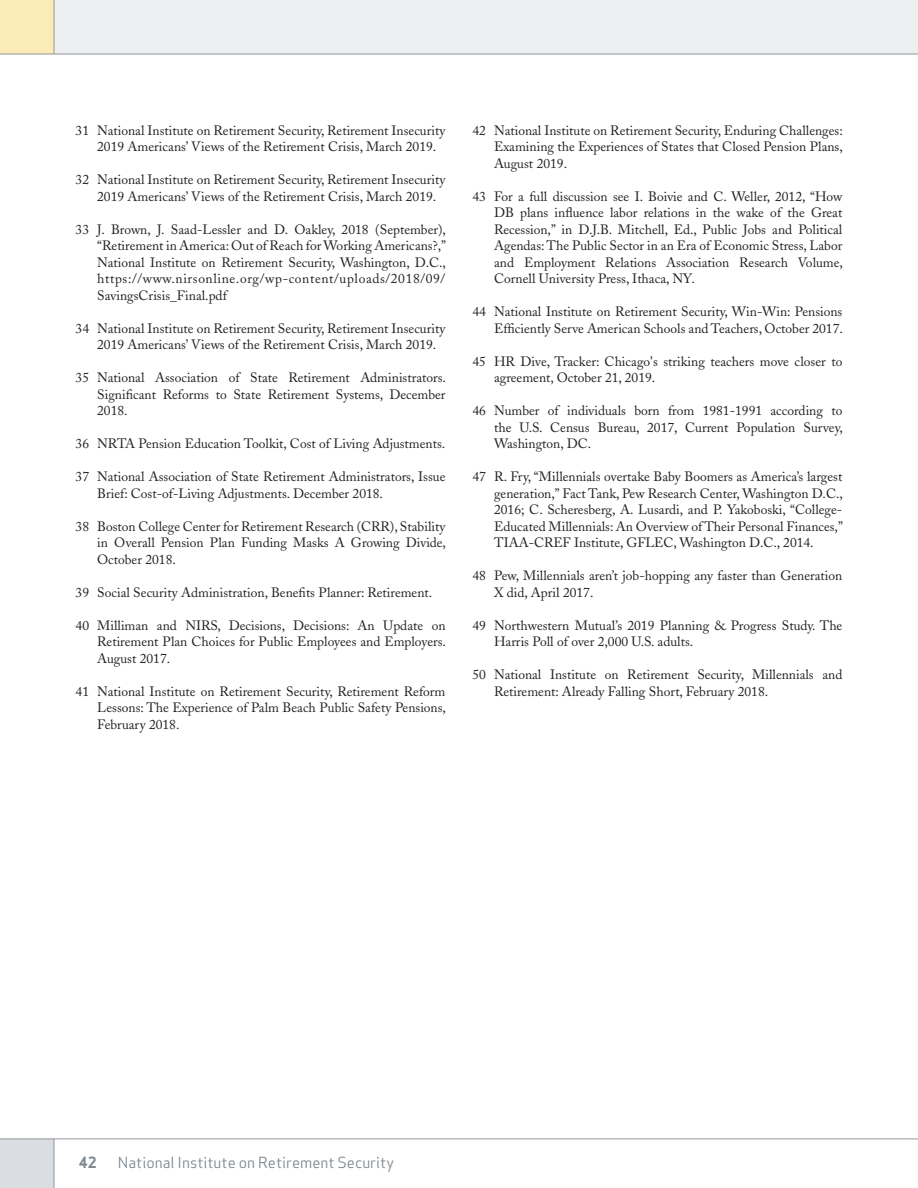
<style>
.page{position:relative;width:918px;height:1188px;background:#fff}
.page>*{position:absolute;margin:0;border:0;box-sizing:border-box;transform-origin:0 0}
.t1{font:15px "Apex Sans Book T";color:#7c868d}
.t2{font:15px "Apex Sans Bold C";color:#7c868d}
.t3{font:13.5px/16.5px "Adobe Caslon";color:#231f20;text-align:justify}
</style>
<div class="page">
<div style="left:0;top:1139px;width:54px;height:49px;background:#dadee2"></div>
<hr style="left:54px;top:1139px;width:1px;height:49px;background:#939598">
<hr style="left:0;top:1138px;width:918px;height:1px;background:#939598">
<div style="left:0;top:0;width:918px;height:54px;background:#edeff1"></div>
<div style="left:0;top:0;width:54px;height:54px;background:#fbecb7"></div>
<hr style="left:0;top:54px;width:918px;height:1px;background:#939598">
<hr style="left:54px;top:0;width:1px;height:54px;background:#939598">
<p class="t3" style="left:97px;top:122px;width:350px;text-indent:-22px">31 National Institute on Retirement Security, Retirement Insecurity<br>2019 Americans’ Views of the Retirement Crisis, March 2019.</p>
<p class="t3" style="left:97px;top:172px;width:350px;text-indent:-22px">32 National Institute on Retirement Security, Retirement Insecurity<br>2019 Americans’ Views of the Retirement Crisis, March 2019.</p>
<p class="t3" style="left:97px;top:221px;width:350px;text-indent:-22px">33 J. Brown, J. Saad-Lessler and D. Oakley, 2018 (September), “Retirement in America: Out of Reach for Working Americans?,” National Institute on Retirement Security, Washington, D.C., https://www.nirsonline.org/wp-content/uploads/2018/09/ SavingsCrisis_Final.pdf</p>
<p class="t3" style="left:97px;top:320px;width:350px;text-indent:-22px">34 National Institute on Retirement Security, Retirement Insecurity<br>2019 Americans’ Views of the Retirement Crisis, March 2019.</p>
<p class="t3" style="left:97px;top:370px;width:350px;text-indent:-22px">35 National Association of State Retirement Administrators.<br>Significant Reforms to State Retirement Systems, December 2018.</p>
<p class="t3" style="left:76px;top:436px;width:371px">36 NRTA Pension Education Toolkit, Cost of Living Adjustments.</p>
<p class="t3" style="left:97px;top:469px;width:350px;text-indent:-22px">37 National Association of State Retirement Administrators, Issue<br>Brief: Cost-of-Living Adjustments. December 2018.</p>
<p class="t3" style="left:97px;top:518px;width:350px;text-indent:-22px">38 Boston College Center for Retirement Research (CRR), Stability in Overall Pension Plan Funding Masks A Growing Divide, October 2018.</p>
<p class="t3" style="left:76px;top:584px;width:358px">39 Social Security Administration, Benefits Planner: Retirement.</p>
<p class="t3" style="left:97px;top:617px;width:350px;text-indent:-22px">40 Milliman and NIRS, Decisions, Decisions: An Update on Retirement Plan Choices for Public Employees and Employers.<br>August 2017.</p>
<p class="t3" style="left:97px;top:683px;width:350px;text-indent:-22px">41 National Institute on Retirement Security, Retirement Reform Lessons: The Experience of Palm Beach Public Safety Pensions, February 2018.</p>
<p class="t3" style="left:494px;top:122px;width:350px;text-indent:-22px">42 National Institute on Retirement Security, Enduring Challenges:<br>Examining the Experiences of States that Closed Pension Plans, August 2019.</p>
<p class="t3" style="left:494px;top:188px;width:350px;text-indent:-22px">43 For a full discussion see I. Boivie and C. Weller, 2012, “How DB plans influence labor relations in the wake of the Great Recession,” in D.J.B. Mitchell, Ed., Public Jobs and Political Agendas: The Public Sector in an Era of Economic Stress, Labor and Employment Relations Association Research Volume, Cornell University Press, Ithaca, NY.</p>
<p class="t3" style="left:472px;top:304px;width:372px;text-align:right">44 National Institute on Retirement Security, Win-Win: Pensions<br>Efficiently Serve American Schools and Teachers, October 2017.</p>
<p class="t3" style="left:494px;top:353px;width:350px;text-indent:-22px">45 HR Dive, Tracker: Chicago's striking teachers move closer to agreement, October 21, 2019.</p>
<p class="t3" style="left:494px;top:403px;width:350px;text-indent:-22px">46 Number of individuals born from 1981-1991 according to the U.S. Census Bureau, 2017, Current Population Survey, Washington, DC.</p>
<p class="t3" style="left:494px;top:469px;width:350px;text-indent:-22px">47 R. Fry, “Millennials overtake Baby Boomers as America’s largest generation,” Fact Tank, Pew Research Center, Washington D.C., 2016; C. Scheresberg, A. Lusardi, and P. Yakoboski, “College-Educated Millennials: An Overview of Their Personal Finances,” TIAA-CREF Institute, GFLEC, Washington D.C., 2014.</p>
<p class="t3" style="left:494px;top:568px;width:350px;text-indent:-22px">48 Pew, Millennials aren’t job-hopping any faster than Generation<br>X did, April 2017.</p>
<p class="t3" style="left:494px;top:617px;width:350px;text-indent:-22px">49 Northwestern Mutual’s 2019 Planning &amp; Progress Study. The<br>Harris Poll of over 2,000 U.S. adults.</p>
<p class="t3" style="left:494px;top:667px;width:350px;text-indent:-22px">50 National Institute on Retirement Security, Millennials and<br>Retirement: Already Falling Short, February 2018.</p>
<p class="t2" style="left:79px;top:1153px;width:19px">42</p>
<p class="t1" style="left:118px;top:1153px;width:278px">National Institute on Retirement Security</p>
</div>
